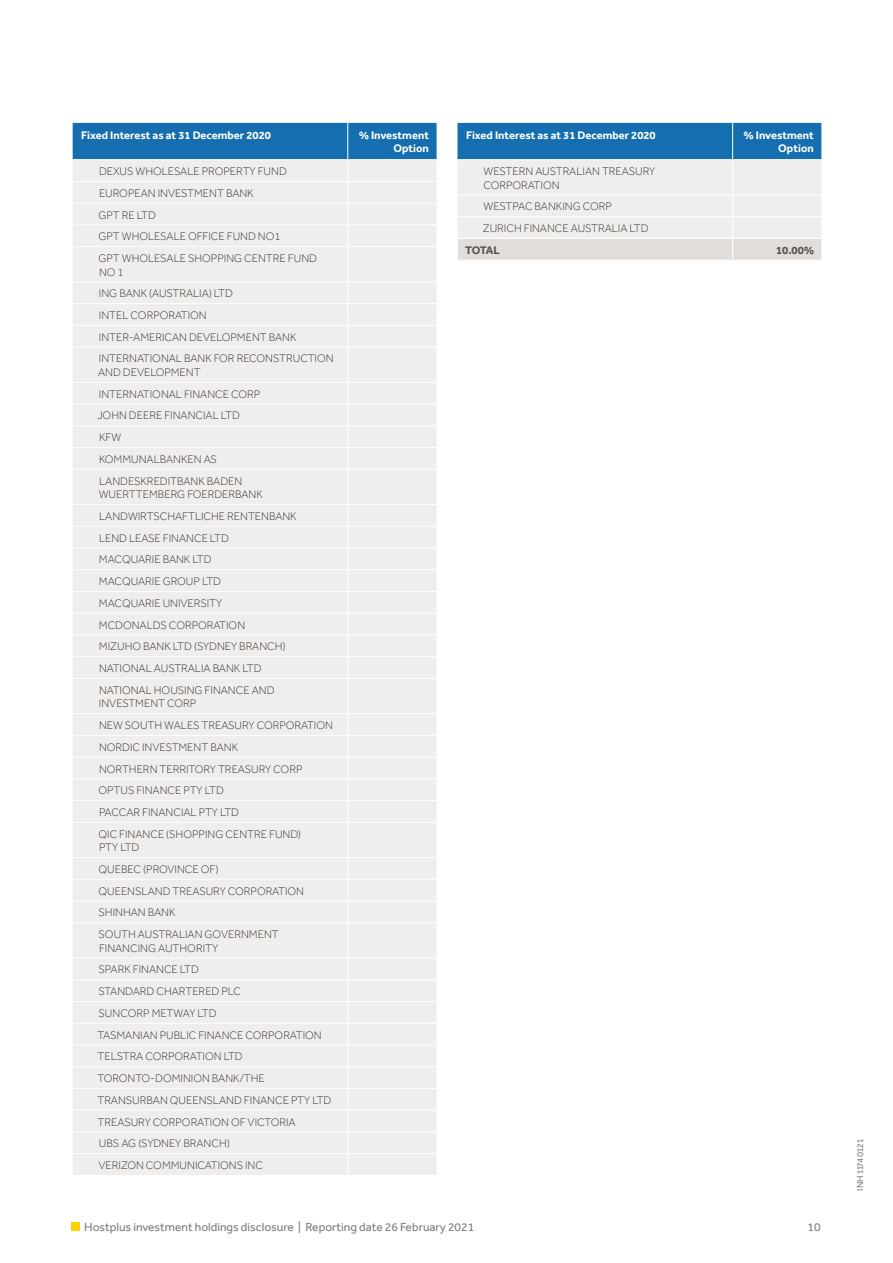
<style>
.page{position:relative;width:893px;height:1263px;background:#fff}
.page>*{position:absolute;margin:0;border:0;box-sizing:border-box;transform-origin:0 0}
.t1{font:12px "Effra";color:#807c7a}
.t2{font:300 11.25px/21.8px "Effra";color:#3d3732}
.t3{font:700 11.25px/13.5px "Effra";color:#fff;text-align:right}
.t4{font:700 11.25px "Effra";letter-spacing:-.02em;color:#57514d}
.t5{font:9px "Effra";color:#807c7a}
</style>
<div class="page">
<div style="left:71px;top:1222px;width:9px;height:9px;background:#ffd100"></div>
<div style="left:73px;top:247px;width:364px;height:928px;background:#f0eeed"></div>
<hr style="left:73px;top:281px;width:275px;height:1px;background:#fff">
<hr style="left:348px;top:281px;width:89px;height:1px;background:#fff">
<hr style="left:73px;top:303px;width:275px;height:1px;background:#fff">
<hr style="left:348px;top:303px;width:89px;height:1px;background:#fff">
<hr style="left:73px;top:325px;width:275px;height:1px;background:#fff">
<hr style="left:348px;top:325px;width:89px;height:1px;background:#fff">
<hr style="left:73px;top:347px;width:275px;height:1px;background:#fff">
<hr style="left:348px;top:347px;width:89px;height:1px;background:#fff">
<hr style="left:73px;top:382px;width:275px;height:1px;background:#fff">
<hr style="left:348px;top:382px;width:89px;height:1px;background:#fff">
<hr style="left:73px;top:404px;width:275px;height:1px;background:#fff">
<hr style="left:348px;top:404px;width:89px;height:1px;background:#fff">
<hr style="left:73px;top:425px;width:275px;height:1px;background:#fff">
<hr style="left:348px;top:425px;width:89px;height:1px;background:#fff">
<hr style="left:73px;top:447px;width:275px;height:1px;background:#fff">
<hr style="left:348px;top:447px;width:89px;height:1px;background:#fff">
<hr style="left:73px;top:469px;width:275px;height:1px;background:#fff">
<hr style="left:348px;top:469px;width:89px;height:1px;background:#fff">
<hr style="left:73px;top:504px;width:275px;height:1px;background:#fff">
<hr style="left:348px;top:504px;width:89px;height:1px;background:#fff">
<hr style="left:73px;top:526px;width:275px;height:1px;background:#fff">
<hr style="left:348px;top:526px;width:89px;height:1px;background:#fff">
<hr style="left:73px;top:548px;width:275px;height:1px;background:#fff">
<hr style="left:348px;top:548px;width:89px;height:1px;background:#fff">
<hr style="left:73px;top:569px;width:275px;height:1px;background:#fff">
<hr style="left:348px;top:569px;width:89px;height:1px;background:#fff">
<hr style="left:73px;top:591px;width:275px;height:1px;background:#fff">
<hr style="left:348px;top:591px;width:89px;height:1px;background:#fff">
<hr style="left:73px;top:613px;width:275px;height:1px;background:#fff">
<hr style="left:348px;top:613px;width:89px;height:1px;background:#fff">
<hr style="left:73px;top:634px;width:275px;height:1px;background:#fff">
<hr style="left:348px;top:634px;width:89px;height:1px;background:#fff">
<hr style="left:73px;top:656px;width:275px;height:1px;background:#fff">
<hr style="left:348px;top:656px;width:89px;height:1px;background:#fff">
<hr style="left:73px;top:678px;width:275px;height:1px;background:#fff">
<hr style="left:348px;top:678px;width:89px;height:1px;background:#fff">
<hr style="left:73px;top:713px;width:275px;height:1px;background:#fff">
<hr style="left:348px;top:713px;width:89px;height:1px;background:#fff">
<hr style="left:73px;top:735px;width:275px;height:1px;background:#fff">
<hr style="left:348px;top:735px;width:89px;height:1px;background:#fff">
<hr style="left:73px;top:757px;width:275px;height:1px;background:#fff">
<hr style="left:348px;top:757px;width:89px;height:1px;background:#fff">
<hr style="left:73px;top:778px;width:275px;height:1px;background:#fff">
<hr style="left:348px;top:778px;width:89px;height:1px;background:#fff">
<hr style="left:73px;top:800px;width:275px;height:1px;background:#fff">
<hr style="left:348px;top:800px;width:89px;height:1px;background:#fff">
<hr style="left:73px;top:822px;width:275px;height:1px;background:#fff">
<hr style="left:348px;top:822px;width:89px;height:1px;background:#fff">
<hr style="left:73px;top:857px;width:275px;height:1px;background:#fff">
<hr style="left:348px;top:857px;width:89px;height:1px;background:#fff">
<hr style="left:73px;top:879px;width:275px;height:1px;background:#fff">
<hr style="left:348px;top:879px;width:89px;height:1px;background:#fff">
<hr style="left:73px;top:901px;width:275px;height:1px;background:#fff">
<hr style="left:348px;top:901px;width:89px;height:1px;background:#fff">
<hr style="left:73px;top:922px;width:275px;height:1px;background:#fff">
<hr style="left:348px;top:922px;width:89px;height:1px;background:#fff">
<hr style="left:73px;top:958px;width:275px;height:1px;background:#fff">
<hr style="left:348px;top:958px;width:89px;height:1px;background:#fff">
<hr style="left:73px;top:979px;width:275px;height:1px;background:#fff">
<hr style="left:348px;top:979px;width:89px;height:1px;background:#fff">
<hr style="left:73px;top:1001px;width:275px;height:1px;background:#fff">
<hr style="left:348px;top:1001px;width:89px;height:1px;background:#fff">
<hr style="left:73px;top:1023px;width:275px;height:1px;background:#fff">
<hr style="left:348px;top:1023px;width:89px;height:1px;background:#fff">
<hr style="left:73px;top:1044px;width:275px;height:1px;background:#fff">
<hr style="left:348px;top:1044px;width:89px;height:1px;background:#fff">
<hr style="left:73px;top:1066px;width:275px;height:1px;background:#fff">
<hr style="left:348px;top:1066px;width:89px;height:1px;background:#fff">
<hr style="left:73px;top:1088px;width:275px;height:1px;background:#fff">
<hr style="left:348px;top:1088px;width:89px;height:1px;background:#fff">
<hr style="left:73px;top:1110px;width:275px;height:1px;background:#fff">
<hr style="left:348px;top:1110px;width:89px;height:1px;background:#fff">
<hr style="left:73px;top:1131px;width:275px;height:1px;background:#fff">
<hr style="left:348px;top:1131px;width:89px;height:1px;background:#fff">
<hr style="left:73px;top:1153px;width:275px;height:1px;background:#fff">
<hr style="left:348px;top:1153px;width:89px;height:1px;background:#fff">
<svg style="left:73px;top:122px;width:364px;height:124px;background:#b0c9db"></svg>
<hr style="left:347px;top:247px;width:1px;height:34px;background:#fff">
<svg style="left:347px;top:282px;width:1px;height:65px"></svg>
<hr style="left:347px;top:347px;width:1px;height:35px;background:#fff">
<svg style="left:347px;top:383px;width:1px;height:86px"></svg>
<hr style="left:347px;top:470px;width:1px;height:34px;background:#fff">
<svg style="left:347px;top:505px;width:1px;height:173px"></svg>
<hr style="left:347px;top:679px;width:1px;height:34px;background:#fff">
<svg style="left:347px;top:714px;width:1px;height:108px"></svg>
<hr style="left:347px;top:823px;width:1px;height:34px;background:#fff">
<svg style="left:347px;top:858px;width:1px;height:64px"></svg>
<hr style="left:347px;top:923px;width:1px;height:35px;background:#fff">
<svg style="left:347px;top:959px;width:1px;height:216px"></svg>
<svg style="left:457px;top:122px;width:365px;height:138px;background:#b5cada"></svg>
<p class="t3" style="left:81px;top:128px;width:191px">Fixed Interest as at 31 December 2020</p>
<p class="t3" style="left:359px;top:128px;width:72px">% Investment<br>Option</p>
<p class="t2" style="left:99px;top:160px;width:220px">DEXUS WHOLESALE PROPERTY FUND<br>EUROPEAN INVESTMENT BANK<br>GPT RE LTD<br>GPT WHOLESALE OFFICE FUND NO1<br>GPT WHOLESALE SHOPPING CENTRE FUND</p>
<p class="t2" style="left:99px;top:261px;width:236px">NO 1<br>ING BANK (AUSTRALIA) LTD<br>INTEL CORPORATION<br>INTER-AMERICAN DEVELOPMENT BANK<br>INTERNATIONAL BANK FOR RECONSTRUCTION</p>
<p class="t2" style="left:97px;top:361px;width:165px">AND DEVELOPMENT<br>INTERNATIONAL FINANCE CORP<br>JOHN DEERE FINANCIAL LTD<br>KFW<br>KOMMUNALBANKEN AS<br>LANDESKREDITBANK BADEN</p>
<p class="t2" style="left:99px;top:483px;width:199px">WUERTTEMBERG FOERDERBANK<br>LANDWIRTSCHAFTLICHE RENTENBANK<br>LEND LEASE FINANCE LTD<br>MACQUARIE BANK LTD<br>MACQUARIE GROUP LTD<br>MACQUARIE UNIVERSITY<br>MCDONALDS CORPORATION<br>MIZUHO BANK LTD (SYDNEY BRANCH)<br>NATIONAL AUSTRALIA BANK LTD<br>NATIONAL HOUSING FINANCE AND</p>
<p class="t2" style="left:99px;top:693px;width:236px">INVESTMENT CORP<br>NEW SOUTH WALES TREASURY CORPORATION<br>NORDIC INVESTMENT BANK<br>NORTHERN TERRITORY TREASURY CORP<br>OPTUS FINANCE PTY LTD<br>PACCAR FINANCIAL PTY LTD<br>QIC FINANCE (SHOPPING CENTRE FUND)</p>
<p class="t2" style="left:99px;top:836px;width:207px">PTY LTD<br>QUEBEC (PROVINCE OF)<br>QUEENSLAND TREASURY CORPORATION<br>SHINHAN BANK<br>SOUTH AUSTRALIAN GOVERNMENT</p>
<p class="t2" style="left:98px;top:937px;width:235px">FINANCING AUTHORITY<br>SPARK FINANCE LTD<br>STANDARD CHARTERED PLC<br>SUNCORP METWAY LTD<br>TASMANIAN PUBLIC FINANCE CORPORATION<br>TELSTRA CORPORATION LTD<br>TORONTO-DOMINION BANK/THE<br>TRANSURBAN QUEENSLAND FINANCE PTY LTD<br>TREASURY CORPORATION OF VICTORIA<br>UBS AG (SYDNEY BRANCH)<br>VERIZON COMMUNICATIONS INC</p>
<p class="t3" style="left:466px;top:128px;width:191px">Fixed Interest as at 31 December 2020</p>
<p class="t3" style="left:743px;top:128px;width:72px">% Investment<br>Option</p>
<p class="t2" style="left:483px;top:164px;width:173px;line-height:13.5px">WESTERN AUSTRALIAN TREASURY<br>CORPORATION</p>
<p class="t2" style="left:483px;top:196px;width:167px">WESTPAC BANKING CORP<br>ZURICH FINANCE AUSTRALIA LTD</p>
<p class="t4" style="left:465px;top:243px;width:36px">TOTAL</p>
<p class="t4" style="left:776px;top:243px;width:40px">10.00%</p>
<p class="t1" style="left:84px;top:1220px;width:392px">Hostplus investment holdings disclosure | Reporting date 26 February 2021</p>
<p class="t1" style="left:808px;top:1220px;width:15px">10</p>
<p class="t5" style="left:855px;top:1191px;width:53px;rotate:-90deg">INH 1174 0121</p>
</div>
